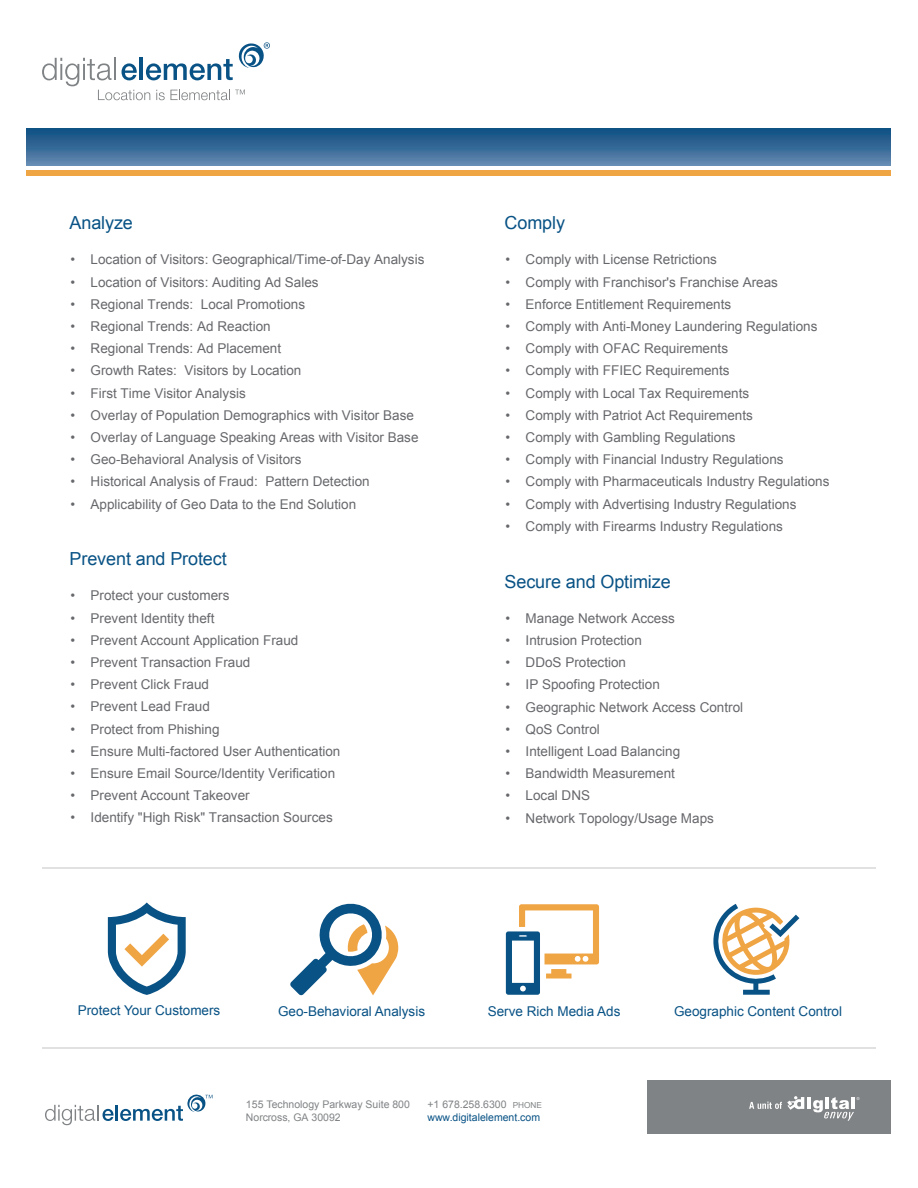
<style>
.page{position:relative;width:918px;height:1188px;background:#fff}
.page>*{position:absolute;margin:0;border:0;box-sizing:border-box;transform-origin:0 0}
.t1{font:18px "Arial";letter-spacing:-.005em;color:#085285}
.t2{font:13.5px "Arial";color:#67686c}
.t3{font:13.5px "Arial";color:#085285}
.t4{font:10.5px/13.5px "Arial";color:#808385}
.t5{font:10.5px/13.5px "Arial";color:#085285}
.s1{color:#808385}
.s2{font-size:8.25px;color:#808385}
</style>
<div class="page">
<svg style="left:506px;top:904px;width:93px;height:91px"></svg>
<svg style="left:42px;top:42px;width:228px;height:58px"></svg>
<div style="left:27px;top:170px;width:864px;height:6px;background:#f0a545"></div>
<div style="left:27px;top:128px;width:864px;height:38px;background:linear-gradient(to bottom,#0a4b7f,#6388b0)"></div>
<svg style="left:45px;top:1105px;width:69px;height:20px"></svg>
<hr style="left:115px;top:1105px;width:3px;height:16px;background:#085285">
<svg style="left:120px;top:1094px;width:93px;height:27px"></svg>
<div style="left:648px;top:1080px;width:243px;height:54px;background:#808385"></div>
<svg style="left:749px;top:1096px;width:111px;height:25px"></svg>
<svg style="left:108px;top:902px;width:78px;height:93px"></svg>
<svg style="left:290px;top:903px;width:108px;height:93px"></svg>
<svg style="left:713px;top:904px;width:86px;height:91px"></svg>
<hr style="left:42px;top:867px;width:834px;height:2px;background:#e0e1e0">
<hr style="left:42px;top:1047px;width:834px;height:2px;background:#e0e1e0">
<h1 class="t1" style="left:70px;top:211px;width:65px">Analyze</h1>
<p class="t2" style="left:70px;top:251px;width:356px">• Location of Visitors: Geographical/Time-of-Day Analysis</p>
<p class="t2" style="left:70px;top:273px;width:250px">• Location of Visitors: Auditing Ad Sales</p>
<p class="t2" style="left:70px;top:295px;width:236px">• Regional Trends: Local Promotions</p>
<p class="t2" style="left:70px;top:317px;width:202px">• Regional Trends: Ad Reaction</p>
<p class="t2" style="left:70px;top:340px;width:212px">• Regional Trends: Ad Placement</p>
<p class="t2" style="left:70px;top:362px;width:233px">• Growth Rates: Visitors by Location</p>
<p class="t2" style="left:70px;top:384px;width:177px">• First Time Visitor Analysis</p>
<p class="t2" style="left:70px;top:406px;width:345px">• Overlay of Population Demographics with Visitor Base</p>
<p class="t2" style="left:70px;top:428px;width:350px">• Overlay of Language Speaking Areas with Visitor Base</p>
<p class="t2" style="left:70px;top:451px;width:233px">• Geo-Behavioral Analysis of Visitors</p>
<p class="t2" style="left:70px;top:473px;width:301px">• Historical Analysis of Fraud: Pattern Detection</p>
<p class="t2" style="left:70px;top:495px;width:287px">• Applicability of Geo Data to the End Solution</p>
<h1 class="t1" style="left:70px;top:547px;width:159px">Prevent and Protect</h1>
<p class="t2" style="left:70px;top:587px;width:161px">• Protect your customers</p>
<p class="t2" style="left:70px;top:609px;width:146px">• Prevent Identity theft</p>
<p class="t2" style="left:70px;top:631px;width:230px">• Prevent Account Application Fraud</p>
<p class="t2" style="left:70px;top:653px;width:182px">• Prevent Transaction Fraud</p>
<p class="t2" style="left:70px;top:676px;width:140px">• Prevent Click Fraud</p>
<p class="t2" style="left:70px;top:698px;width:141px">• Prevent Lead Fraud</p>
<p class="t2" style="left:70px;top:720px;width:151px">• Protect from Phishing</p>
<p class="t2" style="left:70px;top:742px;width:272px">• Ensure Multi-factored User Authentication</p>
<p class="t2" style="left:70px;top:764px;width:266px">• Ensure Email Source/Identity Verification</p>
<p class="t2" style="left:70px;top:787px;width:181px">• Prevent Account Takeover</p>
<p class="t2" style="left:70px;top:809px;width:264px">• Identify "High Risk" Transaction Sources</p>
<h1 class="t1" style="left:505px;top:211px;width:62px">Comply</h1>
<p class="t2" style="left:505px;top:251px;width:213px">• Comply with License Retrictions</p>
<p class="t2" style="left:505px;top:273px;width:274px">• Comply with Franchisor's Franchise Areas</p>
<p class="t2" style="left:505px;top:295px;width:227px">• Enforce Entitlement Requirements</p>
<p class="t2" style="left:505px;top:317px;width:314px">• Comply with Anti-Money Laundering Regulations</p>
<p class="t2" style="left:505px;top:340px;width:224px">• Comply with OFAC Requirements</p>
<p class="t2" style="left:505px;top:362px;width:226px">• Comply with FFIEC Requirements</p>
<p class="t2" style="left:505px;top:384px;width:245px">• Comply with Local Tax Requirements</p>
<p class="t2" style="left:505px;top:406px;width:249px">• Comply with Patriot Act Requirements</p>
<p class="t2" style="left:505px;top:428px;width:232px">• Comply with Gambling Regulations</p>
<p class="t2" style="left:505px;top:451px;width:280px">• Comply with Financial Industry Regulations</p>
<p class="t2" style="left:505px;top:473px;width:326px">• Comply with Pharmaceuticals Industry Regulations</p>
<p class="t2" style="left:505px;top:495px;width:293px">• Comply with Advertising Industry Regulations</p>
<p class="t2" style="left:505px;top:517px;width:279px">• Comply with Firearms Industry Regulations</p>
<h1 class="t1" style="left:505px;top:570px;width:168px">Secure and Optimize</h1>
<p class="t2" style="left:505px;top:609px;width:171px">• Manage Network Access</p>
<p class="t2" style="left:505px;top:632px;width:138px">• Intrusion Protection</p>
<p class="t2" style="left:505px;top:654px;width:122px">• DDoS Protection</p>
<p class="t2" style="left:505px;top:676px;width:156px">• IP Spoofing Protection</p>
<p class="t2" style="left:505px;top:698px;width:239px">• Geographic Network Access Control</p>
<p class="t2" style="left:505px;top:720px;width:96px">• QoS Control</p>
<p class="t2" style="left:505px;top:742px;width:176px">• Intelligent Load Balancing</p>
<p class="t2" style="left:505px;top:765px;width:171px">• Bandwidth Measurement</p>
<p class="t2" style="left:505px;top:787px;width:86px">• Local DNS</p>
<p class="t2" style="left:505px;top:809px;width:210px">• Network Topology/Usage Maps</p>
<p class="t3" style="left:78px;top:1002px;width:144px">Protect Your Customers</p>
<p class="t3" style="left:278px;top:1002px;width:149px">Geo-Behavioral Analysis</p>
<p class="t3" style="left:488px;top:1002px;width:134px">Serve Rich Media Ads</p>
<p class="t3" style="left:674px;top:1002px;width:170px">Geographic Content Control</p>
<p class="t4" style="left:246px;top:1098px;width:166px">155 Technology Parkway Suite 800<br>Norcross, GA 30092</p>
<p class="t5" style="left:427px;top:1098px;width:116px"><span class="s1">+1 678.258.6300</span> <span class="s2">PHONE </span>www.digitalelement.com</p>
</div>
